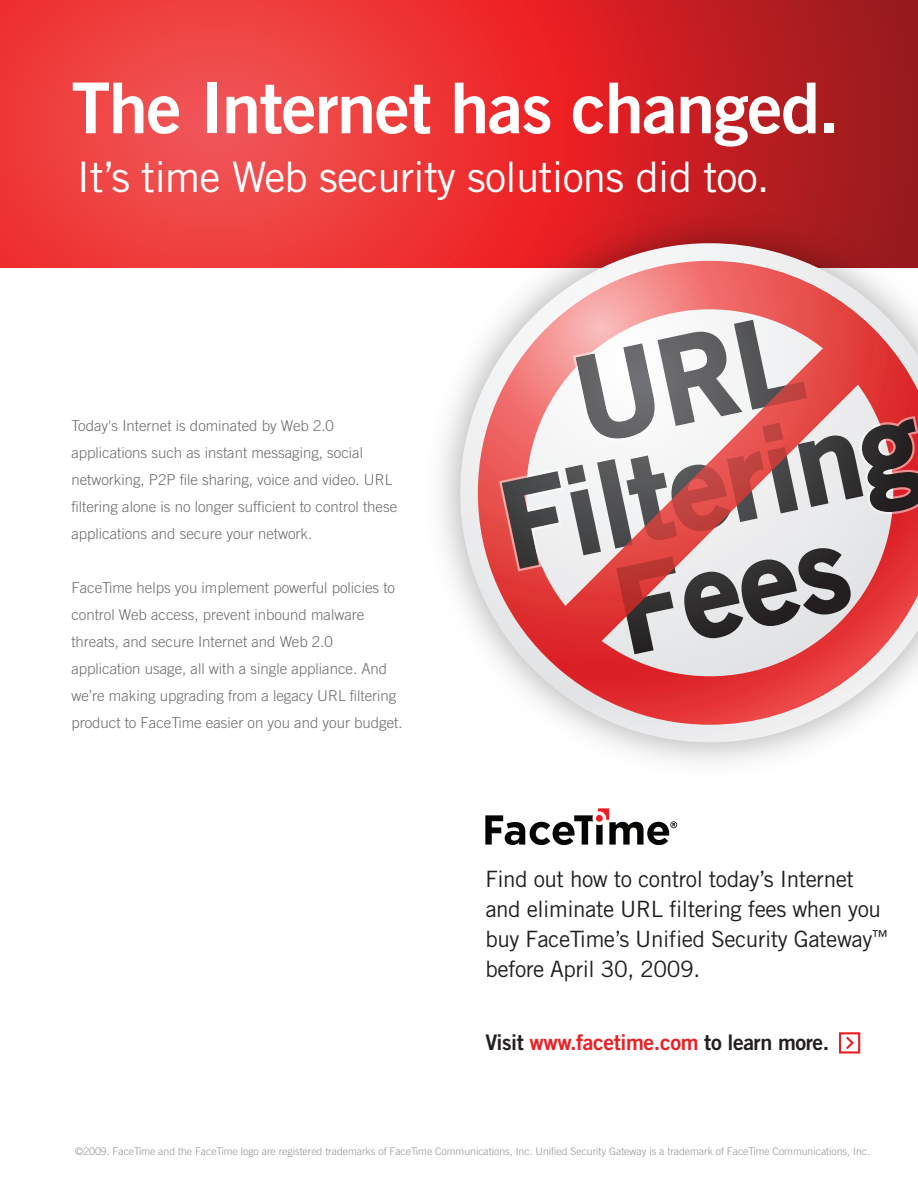
<style>
.page{position:relative;width:918px;height:1188px;background:#fff}
.page>*{position:absolute;margin:0;border:0;box-sizing:border-box;transform-origin:0 0}
.t1{font:70.05px "Trade Gothic Bold Two";letter-spacing:-.02em;color:#fff}
.t2{font:42.15px "Trade Gothic";letter-spacing:-.02em;color:#fff}
.t3{font:22.5px/30px "Trade Gothic";letter-spacing:-.02em;color:#231f20}
.t4{font:21.45px "Trade Gothic Bold Two";letter-spacing:-.02em;color:#231f20}
.t5{font:300 15px/27px "Trade Gothic";color:#6c6d70}
.t6{font:300 10.5px "Trade Gothic";color:#939598}
.s1{color:#ee1f23}
</style>
<div class="page">
<svg style="left:0;top:0;width:918px;height:267px;background:#de3233"></svg>
<img style="left:411px;top:194px;width:507px;height:568px">
<svg style="left:460px;top:243px;width:458px;height:499px"></svg>
<svg style="left:478px;top:261px;width:440px;height:464px"></svg>
<svg style="left:499px;top:320px;width:419px;height:334px"></svg>
<svg style="left:485px;top:808px;width:192px;height:37px"></svg>
<div style="left:839px;top:1032px;width:21px;height:22px;border:2px solid #ee1d23"></div>
<svg style="left:844px;top:1034px;width:11px;height:15px"></svg>
<h1 class="t1" style="left:71px;top:65px;width:770px">The Internet has changed.</h1>
<h2 class="t2" style="left:77px;top:152px;width:695px">It’s time Web security solutions did too.</h2>
<p class="t5" style="left:71px;top:412px;width:327px">Today's Internet is dominated by Web 2.0 applications such as instant messaging, social networking, P2P file sharing, voice and video. URL filtering alone is no longer sufficient to control these applications and secure your network.</p>
<p class="t5" style="left:71px;top:574px;width:333px">FaceTime helps you implement powerful policies to control Web access, prevent inbound malware threats, and secure Internet and Web 2.0 application usage, all with a single appliance. And we’re making upgrading from a legacy URL filtering product to FaceTime easier on you and your budget.</p>
<h3 class="t3" style="left:485px;top:863px;width:404px">Find out how to control today’s Internet and eliminate URL filtering fees when you buy FaceTime’s Unified Security Gateway<sup>™ </sup>before April 30, 2009.</h3>
<h3 class="t4" style="left:485px;top:1029px;width:346px">Visit <span class="s1">www.facetime.com</span> to learn more.</h3>
<p class="t6" style="left:75px;top:1145px;width:797px">©2009. FaceTime and the FaceTime logo are registered trademarks of FaceTime Communications, Inc. Unified Security Gateway is a trademark of FaceTime Communications, Inc.</p>
</div>
